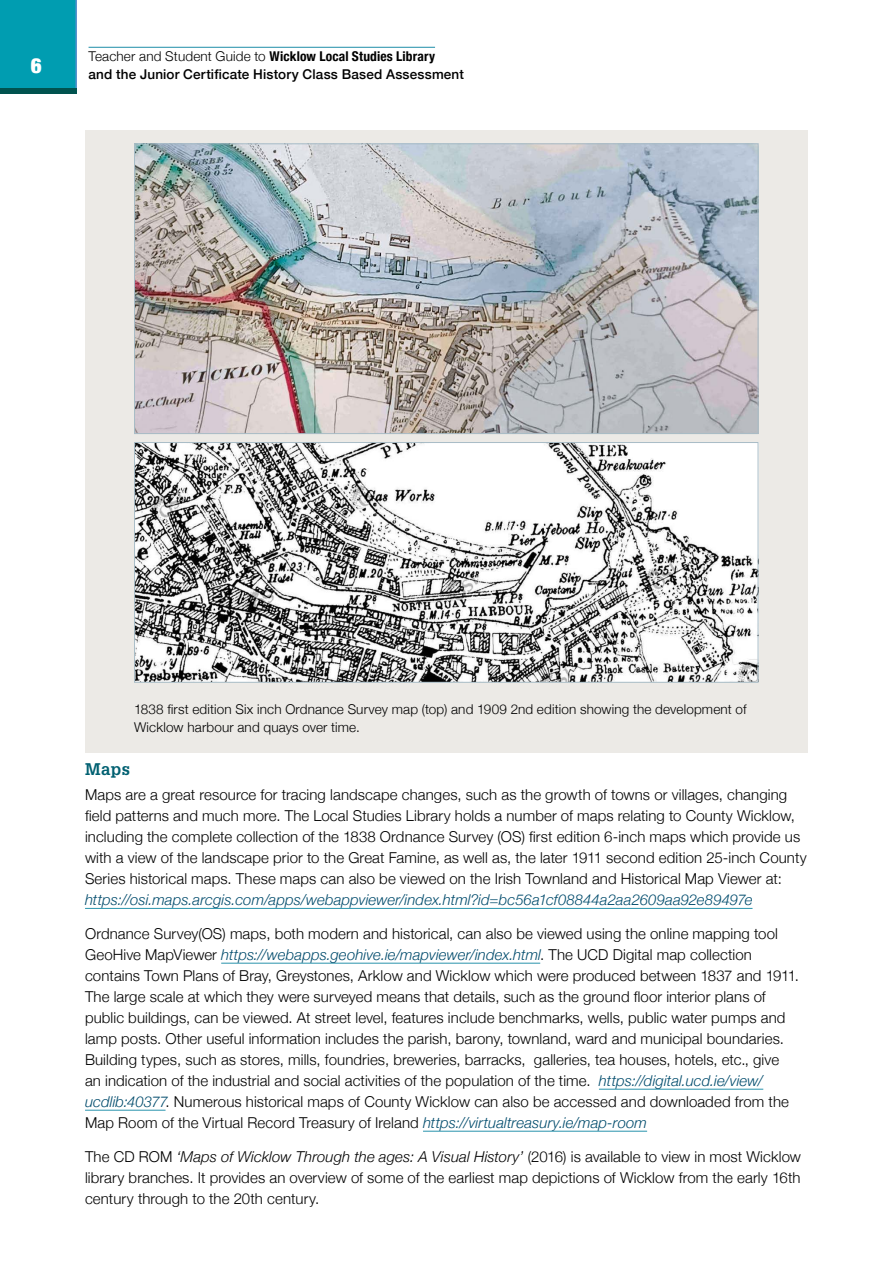
<style>
.page{position:relative;width:893px;height:1263px;background:#fff}
.page>*{position:absolute;margin:0;border:0;box-sizing:border-box;transform-origin:0 0}
.t1{font:900 condensed 21px "Helvetica Neue";color:#fff}
.t2{font:700 16.5px "Glypha LT Pro";color:#006071}
.t3{font:300 15px/21px "Helvetica Neue";letter-spacing:.005em;color:#000}
.imageCaption{font:300 13.5px/18px "Helvetica Neue";letter-spacing:.01em;color:#000}
.t4{font:700 condensed 13.5px "Helvetica Neue";letter-spacing:.01em;color:#000}
.t5{font:500 13.5px "Helvetica Neue";letter-spacing:.015em;color:#000}
.s1{font-weight:300;font-stretch:normal}
.s2{font-style:italic;color:#004b6c}
.s3{font-style:italic}
</style>
<div class="page">
<hr style="left:89px;top:47px;width:346px;height:1px;background:#2893ac">
<div style="left:0;top:0;width:77px;height:88px;background:#009db1"></div>
<div style="left:0;top:88px;width:77px;height:6px;background:#00534f"></div>
<div style="left:85px;top:130px;width:723px;height:623px;background:#eceae6"></div>
<img style="left:136px;top:444px;width:620px;height:237px">
<div style="left:134px;top:442px;width:624px;height:241px;border:1px solid #a8bcc6"></div>
<img style="left:136px;top:146px;width:620px;height:286px">
<div style="left:134px;top:144px;width:624px;height:290px;border:1px solid #a8bcc6"></div>
<hr style="left:85px;top:908px;width:667px;height:1px;background:#2893ac">
<hr style="left:221px;top:963px;width:319px;height:1px;background:#2893ac">
<hr style="left:599px;top:1089px;width:164px;height:1px;background:#2893ac">
<hr style="left:85px;top:1110px;width:81px;height:1px;background:#2893ac">
<hr style="left:423px;top:1131px;width:224px;height:1px;background:#2893ac">
<h1 class="t1" style="left:31px;top:48px;width:12px">6</h1>
<p class="t4" style="left:89px;top:45px;width:348px"><span class="s1">Teacher and Student Guide to</span> Wicklow Local Studies Library</p>
<p class="t5" style="left:89px;top:63px;width:377px">and the Junior Certificate History Class Based Assessment</p>
<p class="imageCaption" style="left:134px;top:699px;width:614px">1838 first edition Six inch Ordnance Survey map (top) and 1909 2nd edition showing the development of<br>Wicklow harbour and quays over time.</p>
<h3 class="t2" style="left:85px;top:759px;width:46px">Maps</h3>
<p class="t3" style="left:85px;top:783px;width:723px">Maps are a great resource for tracing landscape changes, such as the growth of towns or villages, changing field patterns and much more. The Local Studies Library holds a number of maps relating to County Wicklow, including the complete collection of the 1838 Ordnance Survey (OS) first edition 6-inch maps which provide us with a view of the landscape prior to the Great Famine, as well as, the later 1911 second edition 25-inch County Series historical maps. These maps can also be viewed on the Irish Townland and Historical Map Viewer at: <span class="s2">https://osi.maps.arcgis.com/apps/webappviewer/index.html?id=bc56a1cf08844a2aa2609aa92e89497e</span></p>
<p class="t3" style="left:85px;top:922px;width:716px">Ordnance Survey(OS) maps, both modern and historical, can also be viewed using the online mapping tool GeoHive MapViewer <span class="s2">https://webapps.geohive.ie/mapviewer/index.html</span>. The UCD Digital map collection contains Town Plans of Bray, Greystones, Arklow and Wicklow which were produced between 1837 and 1911.<br>The large scale at which they were surveyed means that details, such as the ground floor interior plans of public buildings, can be viewed. At street level, features include benchmarks, wells, public water pumps and lamp posts. Other useful information includes the parish, barony, townland, ward and municipal boundaries.<br>Building types, such as stores, mills, foundries, breweries, barracks, galleries, tea houses, hotels, etc., give<br>an indication of the industrial and social activities of the population of the time. <span class="s2">https://digital.ucd.ie/view/ ucdlib:40377</span>. Numerous historical maps of County Wicklow can also be accessed and downloaded from the Map Room of the Virtual Record Treasury of Ireland <span class="s2">https://virtualtreasury.ie/map-room</span></p>
<p class="t3" style="left:85px;top:1145px;width:717px;text-align:justify">The CD ROM <span class="s3">‘Maps of Wicklow Through the ages: A Visual History’</span> (2016) is available to view in most Wicklow library branches. It provides an overview of some of the earliest map depictions of Wicklow from the early 16th century through to the 20th century.</p>
</div>
